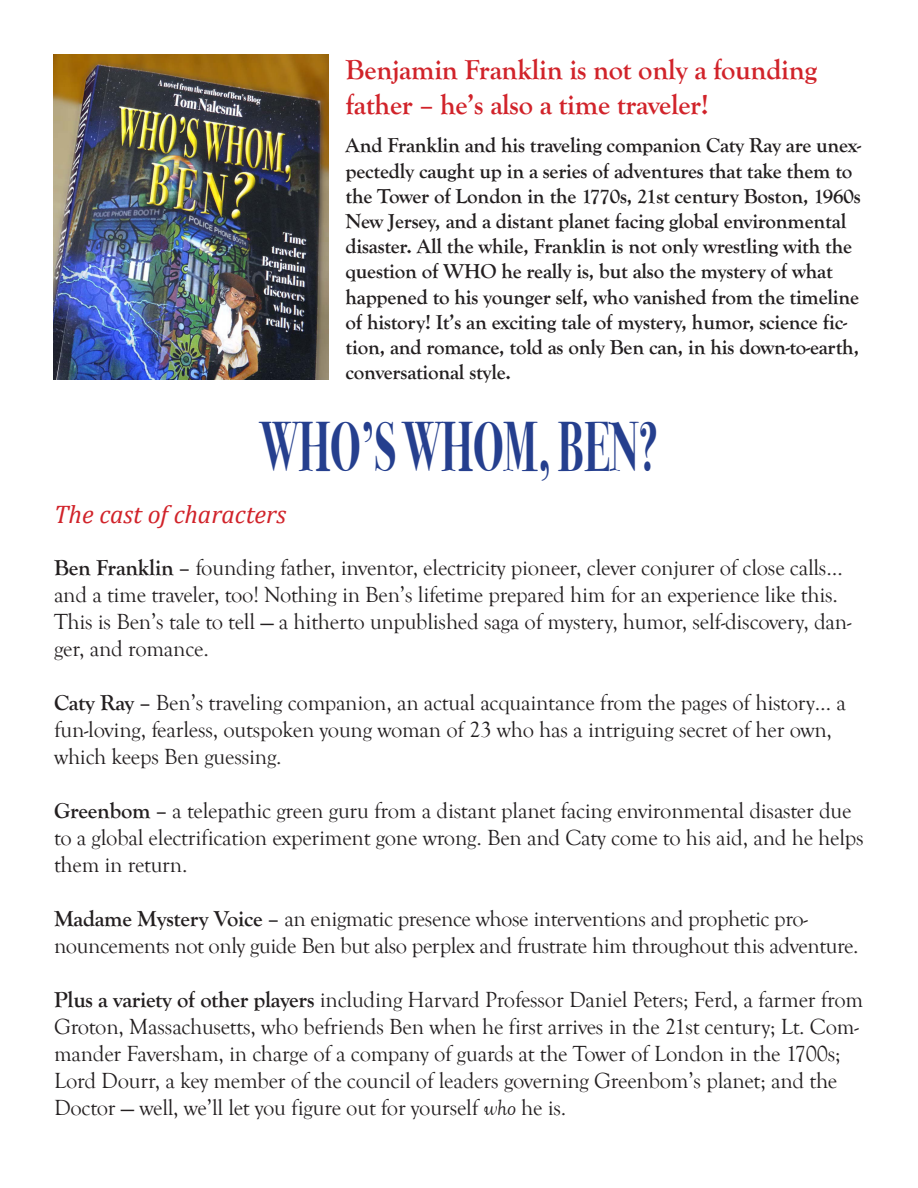
<style>
.page{position:relative;width:918px;height:1188px;background:#fff}
.page>*{position:absolute;margin:0;border:0;box-sizing:border-box;transform-origin:0 0}
.t1{font:700 68.55px "Bodoni Svty Two ITCTT";color:#253f8e;scale:.63 1}
.t2{font:700 28.5px/34.2px "Goudy Old Style T";letter-spacing:-.01em;color:#d1232a}
.t3{font:italic 25.5px "Cambria";color:#d1232a}
.t4{font:22.5px/27px "Goudy Old Style T";letter-spacing:-.01em;color:#231f20}
.t5{font:700 21px/25.2px "Goudy Old Style T";letter-spacing:-.01em;color:#231f20}
.s1{font-weight:700}
.s2{font-style:italic}
</style>
<div class="page">
<img style="left:53px;top:54px;width:275px;height:326px">
<p class="t2" style="left:346px;top:53px;width:473px">Benjamin Franklin is not only a founding father – he’s also a time traveler!</p>
<p class="t5" style="left:346px;top:133px;width:517px">And Franklin and his traveling companion Caty Ray are unex&shy;pectedly caught up in a series of adventures that take them to the Tower of London in the 1770s, 21st century Boston, 1960s New Jersey, and a distant planet facing global environmental disaster. All the while, Franklin is not only wrestling with the question of WHO he really is, but also the mystery of what happened to his younger self, who vanished from the timeline of history! It’s an exciting tale of mystery, humor, science fic&shy;tion, and romance, told as only Ben can, in his down-to-earth, conversational style.</p>
<p class="t1" style="left:260px;top:390px;width:633px">WHO’S WHOM, BEN?</p>
<p class="t3" style="left:54px;top:496px;width:234px">The cast of characters</p>
<p class="t4" style="left:54px;top:555px;width:799px"><span class="s1">Ben Franklin –</span> founding father, inventor, electricity pioneer, clever conjurer of close calls… and a time traveler, too! Nothing in Ben’s lifetime prepared him for an experience like this.<br>This is Ben’s tale to tell — a hitherto unpublished saga of mystery, humor, self-discovery, dan&shy;ger, and romance.</p>
<p class="t4" style="left:54px;top:690px;width:793px"><span class="s1">Caty Ray –</span> Ben’s traveling companion, an actual acquaintance from the pages of history… a fun-loving, fearless, outspoken young woman of 23 who has a intriguing secret of her own, which keeps Ben guessing.</p>
<p class="t4" style="left:54px;top:798px;width:811px"><span class="s1">Greenbom –</span> a telepathic green guru from a distant planet facing environmental disaster due to a global electrification experiment gone wrong. Ben and Caty come to his aid, and he helps them in return.</p>
<p class="t4" style="left:54px;top:906px;width:806px"><span class="s1">Madame Mystery Voice –</span> an enigmatic presence whose interventions and prophetic pro&shy;nouncements not only guide Ben but also perplex and frustrate him throughout this adventure.</p>
<p class="t4" style="left:54px;top:987px;width:811px"><span class="s1">Plus a variety of other players</span> including Harvard Professor Daniel Peters; Ferd, a farmer from Groton, Massachusetts, who befriends Ben when he first arrives in the 21st century; Lt. Com&shy;mander Faversham, in charge of a company of guards at the Tower of London in the 1700s; Lord Dourr, a key member of the council of leaders governing Greenbom’s planet; and the Doctor — well, we’ll let you figure out for yourself <span class="s2">who</span> he is.</p>
</div>
